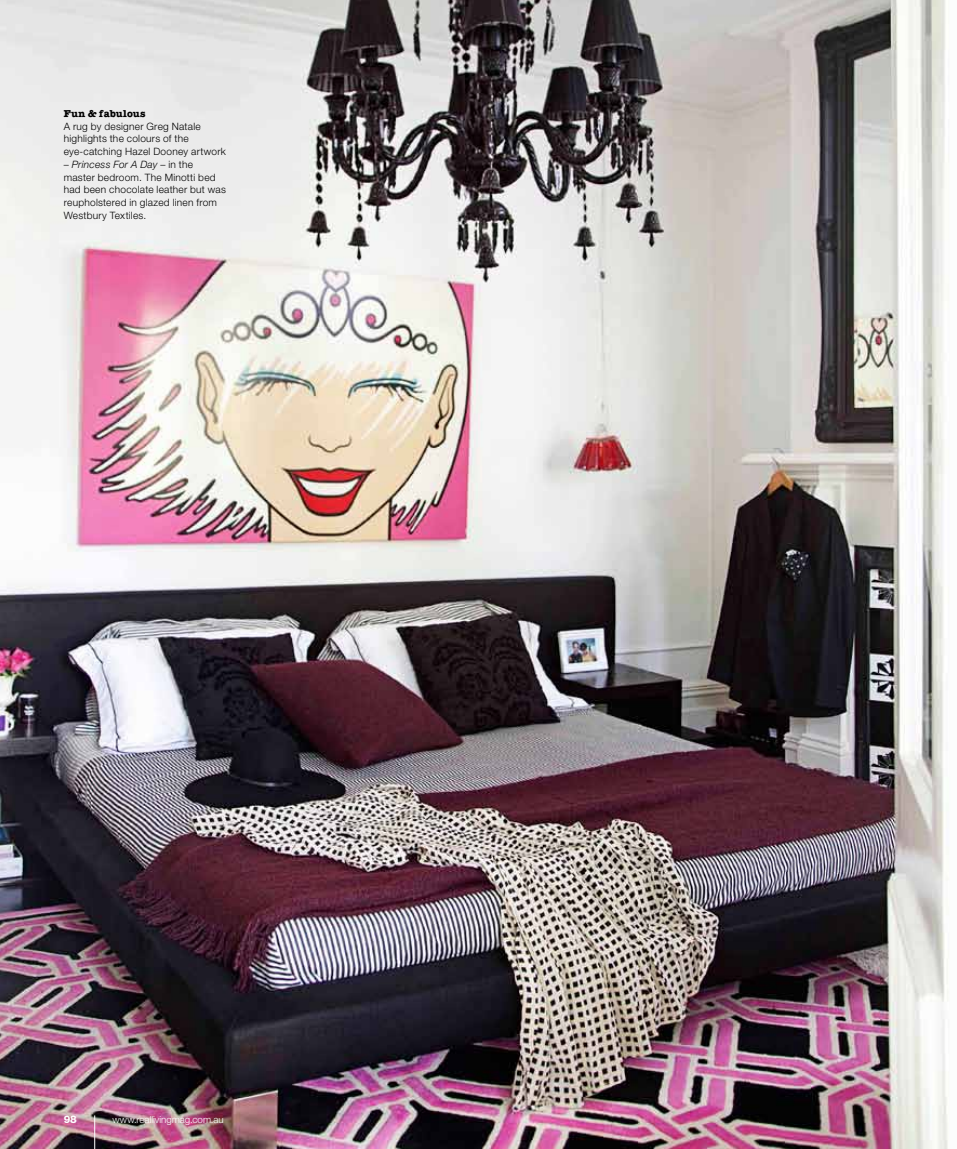
<style>
.page{position:relative;width:957px;height:1149px;background:#fff}
.page>*{position:absolute;margin:0;border:0;box-sizing:border-box;transform-origin:0 0}
.t1{font:800 10.5px "Helvetica Neue";color:#fff}
.t2{font:300 10.2px/12.8px "Helvetica Neue";letter-spacing:.025em;color:#000}
.t3{font:700 10.2px "American Typewriter";letter-spacing:.025em;color:#000}
.t4{font:300 9.75px "Helvetica Neue";color:#fff}
.s1{font-style:italic}
</style>
<div class="page">
<img style="left:0;top:0;width:949px;height:1148px">
<hr style="left:94px;top:1114px;width:1px;height:34px;background:#fff">
<p class="t3" style="left:64px;top:107px;width:83px">Fun &amp; fabulous</p>
<p class="t2" style="left:64px;top:119px;width:164px">A rug by designer Greg Natale highlights the colours of the eye-catching Hazel Dooney artwork</p>
<p class="t2" style="left:64px;top:158px;width:164px">– <span class="s1">Princess For A Day</span> – in the master bedroom. The Minotti bed had been chocolate leather but was reupholstered in glazed linen from<br>Westbury Textiles.</p>
<p class="t1" style="left:64px;top:1112px;width:15px">98</p>
<p class="t4" style="left:112px;top:1113px;width:113px">www.reallivingmag.com.au</p>
</div>
